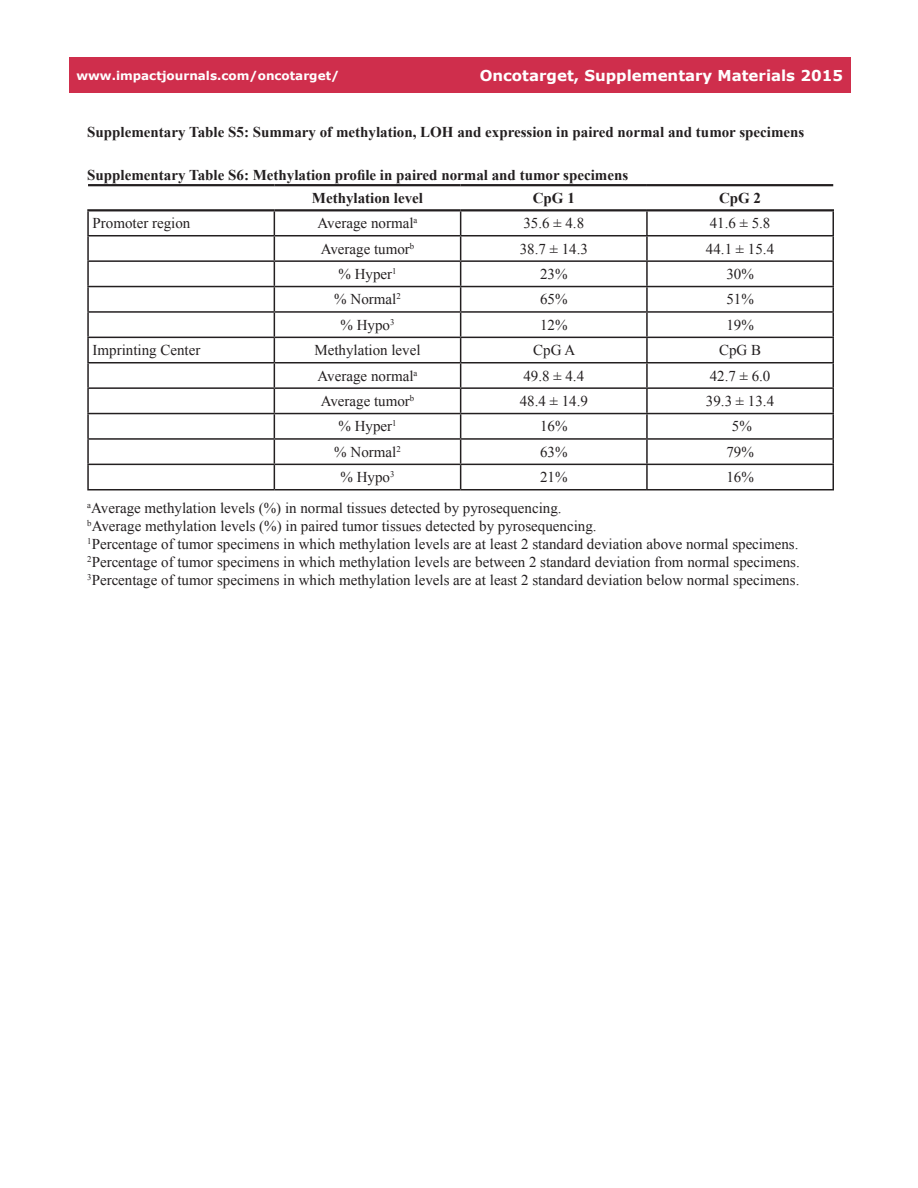
<style>
.page{position:relative;width:918px;height:1188px;background:#fff}
.page>*{position:absolute;margin:0;border:0;box-sizing:border-box;transform-origin:0 0}
.TableText{font:15px "Times New Roman";color:#231f20}
.TableText_Center{font:15px "Times New Roman";color:#231f20}
.TableTitle{font:700 15px "Times New Roman";color:#231f20}
.t1{font:700 15px "Verdana";color:#fff}
.Table_head{font:700 15px "Times New Roman";color:#231f20}
.t2{font:700 12px "Verdana";color:#fff}
</style>
<div class="page">
<div style="left:69px;top:57px;width:781px;height:36px;background:#cf2e4c"></div>
<hr style="left:87px;top:235px;width:187px;height:1px;background:#231f20">
<hr style="left:647px;top:235px;width:187px;height:1px;background:#231f20">
<hr style="left:87px;top:260px;width:187px;height:2px;background:#231f20">
<hr style="left:647px;top:260px;width:187px;height:2px;background:#231f20">
<hr style="left:87px;top:286px;width:187px;height:1px;background:#231f20">
<hr style="left:647px;top:286px;width:187px;height:1px;background:#231f20">
<hr style="left:87px;top:311px;width:187px;height:2px;background:#231f20">
<hr style="left:647px;top:311px;width:187px;height:2px;background:#231f20">
<hr style="left:87px;top:337px;width:187px;height:1px;background:#231f20">
<hr style="left:647px;top:337px;width:187px;height:1px;background:#231f20">
<hr style="left:87px;top:362px;width:187px;height:1px;background:#231f20">
<hr style="left:647px;top:362px;width:187px;height:1px;background:#231f20">
<hr style="left:87px;top:387px;width:187px;height:2px;background:#231f20">
<hr style="left:647px;top:387px;width:187px;height:2px;background:#231f20">
<hr style="left:87px;top:413px;width:187px;height:1px;background:#231f20">
<hr style="left:647px;top:413px;width:187px;height:1px;background:#231f20">
<hr style="left:87px;top:438px;width:187px;height:2px;background:#231f20">
<hr style="left:647px;top:438px;width:187px;height:2px;background:#231f20">
<hr style="left:87px;top:464px;width:187px;height:1px;background:#231f20">
<hr style="left:647px;top:464px;width:187px;height:1px;background:#231f20">
<hr style="left:88px;top:184px;width:186px;height:2px;background:#231f20">
<hr style="left:274px;top:184px;width:187px;height:2px;background:#231f20">
<hr style="left:461px;top:184px;width:186px;height:2px;background:#231f20">
<hr style="left:647px;top:184px;width:186px;height:2px;background:#231f20">
<hr style="left:87px;top:209px;width:187px;height:2px;background:#231f20">
<hr style="left:647px;top:209px;width:187px;height:2px;background:#231f20">
<hr style="left:87px;top:211px;width:2px;height:24px;background:#231f20">
<hr style="left:87px;top:236px;width:2px;height:24px;background:#231f20">
<hr style="left:87px;top:262px;width:2px;height:24px;background:#231f20">
<hr style="left:87px;top:287px;width:2px;height:24px;background:#231f20">
<hr style="left:87px;top:313px;width:2px;height:24px;background:#231f20">
<hr style="left:87px;top:338px;width:2px;height:24px;background:#231f20">
<hr style="left:87px;top:363px;width:2px;height:24px;background:#231f20">
<hr style="left:87px;top:389px;width:2px;height:24px;background:#231f20">
<hr style="left:87px;top:414px;width:2px;height:24px;background:#231f20">
<hr style="left:87px;top:440px;width:2px;height:24px;background:#231f20">
<hr style="left:87px;top:465px;width:2px;height:24px;background:#231f20">
<hr style="left:87px;top:489px;width:187px;height:1px;background:#231f20">
<svg style="left:88px;top:185px;width:745px;height:304px"></svg>
<hr style="left:832px;top:211px;width:2px;height:24px;background:#231f20">
<hr style="left:832px;top:236px;width:2px;height:24px;background:#231f20">
<hr style="left:832px;top:262px;width:2px;height:24px;background:#231f20">
<hr style="left:832px;top:287px;width:2px;height:24px;background:#231f20">
<hr style="left:832px;top:313px;width:2px;height:24px;background:#231f20">
<hr style="left:832px;top:338px;width:2px;height:24px;background:#231f20">
<hr style="left:832px;top:363px;width:2px;height:24px;background:#231f20">
<hr style="left:832px;top:389px;width:2px;height:24px;background:#231f20">
<hr style="left:832px;top:414px;width:2px;height:24px;background:#231f20">
<hr style="left:832px;top:440px;width:2px;height:24px;background:#231f20">
<hr style="left:832px;top:465px;width:2px;height:24px;background:#231f20">
<hr style="left:274px;top:489px;width:187px;height:1px;background:#231f20">
<hr style="left:461px;top:489px;width:186px;height:1px;background:#231f20">
<hr style="left:647px;top:489px;width:187px;height:1px;background:#231f20">
<p class="t2" style="left:76px;top:68px;width:264px">www.impactjournals.com/oncotarget/</p>
<p class="t1" style="left:480px;top:66px;width:365px">Oncotarget, Supplementary Materials 2015</p>
<p class="TableTitle" style="left:87px;top:122px;width:719px">Supplementary Table S5: Summary of methylation, LOH and expression in paired normal and tumor specimens</p>
<p class="TableTitle" style="left:87px;top:164px;width:542px">Supplementary Table S6: Methylation profile in paired normal and tumor specimens</p>
<p class="Table_head" style="left:312px;top:187px;width:113px">Methylation level</p>
<p class="Table_head" style="left:533px;top:187px;width:44px">CpG 1</p>
<p class="Table_head" style="left:719px;top:187px;width:44px">CpG 2</p>
<p class="TableText" style="left:93px;top:213px;width:99px">Promoter region</p>
<p class="TableText_Center" style="left:318px;top:213px;width:101px">Average normal<sup>a</sup></p>
<p class="TableText_Center" style="left:523px;top:213px;width:62px">35.6 ± 4.8</p>
<p class="TableText_Center" style="left:710px;top:213px;width:62px">41.6 ± 5.8</p>
<p class="TableText_Center" style="left:321px;top:239px;width:95px">Average tumor<sup>b</sup></p>
<p class="TableText_Center" style="left:520px;top:239px;width:70px">38.7 ± 14.3</p>
<p class="TableText_Center" style="left:706px;top:239px;width:70px">44.1 ± 15.4</p>
<p class="TableText_Center" style="left:338px;top:264px;width:60px">% Hyper<sup>1</sup></p>
<p class="TableText_Center" style="left:540px;top:264px;width:29px">23%</p>
<p class="TableText_Center" style="left:726px;top:264px;width:29px">30%</p>
<p class="TableText_Center" style="left:334px;top:289px;width:68px">% Normal<sup>2</sup></p>
<p class="TableText_Center" style="left:540px;top:289px;width:29px">65%</p>
<p class="TableText_Center" style="left:726px;top:289px;width:29px">51%</p>
<p class="TableText_Center" style="left:341px;top:315px;width:55px">% Hypo<sup>3</sup></p>
<p class="TableText_Center" style="left:540px;top:315px;width:29px">12%</p>
<p class="TableText_Center" style="left:726px;top:315px;width:29px">19%</p>
<p class="TableText" style="left:93px;top:340px;width:109px">Imprinting Center</p>
<p class="TableText_Center" style="left:314px;top:340px;width:108px">Methylation level</p>
<p class="TableText_Center" style="left:533px;top:340px;width:44px">CpG A</p>
<p class="TableText_Center" style="left:719px;top:340px;width:44px">CpG B</p>
<p class="TableText_Center" style="left:318px;top:366px;width:101px">Average normal<sup>a</sup></p>
<p class="TableText_Center" style="left:523px;top:366px;width:62px">49.8 ± 4.4</p>
<p class="TableText_Center" style="left:710px;top:366px;width:62px">42.7 ± 6.0</p>
<p class="TableText_Center" style="left:321px;top:391px;width:95px">Average tumor<sup>b</sup></p>
<p class="TableText_Center" style="left:520px;top:391px;width:70px">48.4 ± 14.9</p>
<p class="TableText_Center" style="left:706px;top:391px;width:70px">39.3 ± 13.4</p>
<p class="TableText_Center" style="left:338px;top:416px;width:60px">% Hyper<sup>1</sup></p>
<p class="TableText_Center" style="left:540px;top:416px;width:29px">16%</p>
<p class="TableText_Center" style="left:732px;top:416px;width:21px">5%</p>
<p class="TableText_Center" style="left:334px;top:442px;width:68px">% Normal<sup>2</sup></p>
<p class="TableText_Center" style="left:540px;top:442px;width:29px">63%</p>
<p class="TableText_Center" style="left:726px;top:442px;width:29px">79%</p>
<p class="TableText_Center" style="left:341px;top:467px;width:55px">% Hypo<sup>3</sup></p>
<p class="TableText_Center" style="left:540px;top:467px;width:29px">21%</p>
<p class="TableText_Center" style="left:726px;top:467px;width:29px">16%</p>
<p class="TableText" style="left:87px;top:498px;width:476px"><sup>a</sup>Average methylation levels (%) in normal tissues detected by pyrosequencing.</p>
<p class="TableText" style="left:87px;top:516px;width:511px"><sup>b</sup>Average methylation levels (%) in paired tumor tissues detected by pyrosequencing.</p>
<p class="TableText" style="left:87px;top:534px;width:713px"><sup>1</sup>Percentage of tumor specimens in which methylation levels are at least 2 standard deviation above normal specimens.</p>
<p class="TableText" style="left:87px;top:552px;width:714px"><sup>2</sup>Percentage of tumor specimens in which methylation levels are between 2 standard deviation from normal specimens.</p>
<p class="TableText" style="left:87px;top:570px;width:714px"><sup>3</sup>Percentage of tumor specimens in which methylation levels are at least 2 standard deviation below normal specimens.</p>
</div>
